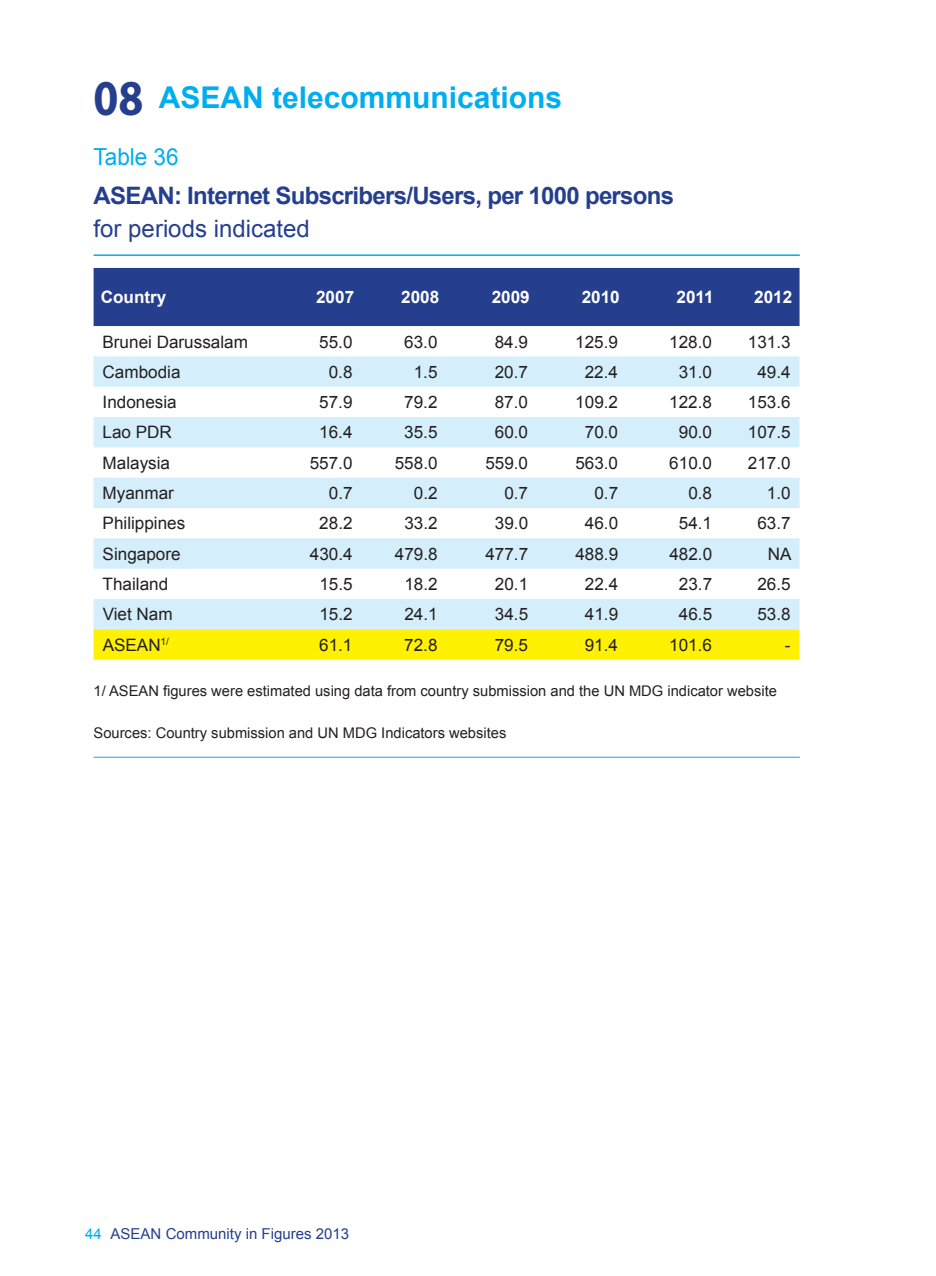
<style>
.page{position:relative;width:936px;height:1276px;background:#fff}
.page>*{position:absolute;margin:0;border:0;box-sizing:border-box;transform-origin:0 0}
.t1{font:700 30px "Arial";color:#00aeef}
.t2{font:700 24px "Arial";letter-spacing:-.03em;color:#253f8e}
.t3{font:24px "Arial";color:#253f8e}
.t4{font:23.4px "Arial";color:#00aeef;scale:.96 1}
.t5{font:17.1px "Arial";color:#231f20}
.t6{font:700 17.1px "Arial";color:#fff}
.t7{font:15px "Arial";color:#253f8e}
.t8{font:14.7px "Arial";color:#231f20}
.s1{font-family:"Myriad";font-size:50.4px;color:#253f8e}
.s2{color:#00aeef}
</style>
<div class="page">
<hr style="left:94px;top:254px;width:705px;height:2px;background:#00aeef">
<div style="left:94px;top:268px;width:705px;height:58px;background:#253f8e"></div>
<svg style="left:94px;top:356px;width:705px;height:213px;fill:#d4effb"></svg>
<svg style="left:94px;top:599px;width:705px;height:60px"></svg>
<hr style="left:94px;top:757px;width:705px;height:1px;background:#00aeef">
<h1 class="t1" style="left:94px;top:77px;width:470px"><span class="s1">08</span> ASEAN telecommunications</h1>
<h3 class="t4" style="left:94px;top:142px;width:90px">Table 36</h3>
<h2 class="t2" style="left:94px;top:180px;width:582px">ASEAN: Internet Subscribers/Users, per 1000 persons</h2>
<h2 class="t3" style="left:94px;top:213px;width:218px">for periods indicated</h2>
<p class="t6" style="left:101px;top:286px;width:67px">Country</p>
<p class="t6" style="left:316px;top:286px;width:40px">2007</p>
<p class="t6" style="left:401px;top:286px;width:40px">2008</p>
<p class="t6" style="left:491px;top:286px;width:40px">2009</p>
<p class="t6" style="left:581px;top:286px;width:40px">2010</p>
<p class="t6" style="left:676px;top:286px;width:39px">2011</p>
<p class="t6" style="left:754px;top:286px;width:40px">2012</p>
<p class="t5" style="left:102px;top:330px;width:147px">Brunei Darussalam</p>
<p class="t5" style="left:319px;top:330px;width:35px">55.0</p>
<p class="t5" style="left:404px;top:330px;width:35px">63.0</p>
<p class="t5" style="left:494px;top:330px;width:35px">84.9</p>
<p class="t5" style="left:575px;top:330px;width:44px">125.9</p>
<p class="t5" style="left:669px;top:330px;width:44px">128.0</p>
<p class="t5" style="left:747px;top:330px;width:44px">131.3</p>
<p class="t5" style="left:102px;top:361px;width:79px">Cambodia</p>
<p class="t5" style="left:329px;top:361px;width:25px">0.8</p>
<p class="t5" style="left:414px;top:361px;width:25px">1.5</p>
<p class="t5" style="left:494px;top:361px;width:35px">20.7</p>
<p class="t5" style="left:584px;top:361px;width:35px">22.4</p>
<p class="t5" style="left:678px;top:361px;width:35px">31.0</p>
<p class="t5" style="left:757px;top:361px;width:35px">49.4</p>
<p class="t5" style="left:103px;top:391px;width:76px">Indonesia</p>
<p class="t5" style="left:319px;top:391px;width:35px">57.9</p>
<p class="t5" style="left:404px;top:391px;width:35px">79.2</p>
<p class="t5" style="left:495px;top:391px;width:35px">87.0</p>
<p class="t5" style="left:575px;top:391px;width:44px">109.2</p>
<p class="t5" style="left:669px;top:391px;width:44px">122.8</p>
<p class="t5" style="left:747px;top:391px;width:44px">153.6</p>
<p class="t5" style="left:103px;top:421px;width:71px">Lao PDR</p>
<p class="t5" style="left:319px;top:421px;width:35px">16.4</p>
<p class="t5" style="left:404px;top:421px;width:35px">35.5</p>
<p class="t5" style="left:495px;top:421px;width:35px">60.0</p>
<p class="t5" style="left:584px;top:421px;width:35px">70.0</p>
<p class="t5" style="left:678px;top:421px;width:35px">90.0</p>
<p class="t5" style="left:747px;top:421px;width:44px">107.5</p>
<p class="t5" style="left:103px;top:451px;width:69px">Malaysia</p>
<p class="t5" style="left:310px;top:451px;width:44px">557.0</p>
<p class="t5" style="left:395px;top:451px;width:44px">558.0</p>
<p class="t5" style="left:485px;top:451px;width:44px">559.0</p>
<p class="t5" style="left:575px;top:451px;width:44px">563.0</p>
<p class="t5" style="left:669px;top:451px;width:44px">610.0</p>
<p class="t5" style="left:747px;top:451px;width:44px">217.0</p>
<p class="t5" style="left:103px;top:482px;width:73px">Myanmar</p>
<p class="t5" style="left:329px;top:482px;width:25px">0.7</p>
<p class="t5" style="left:414px;top:482px;width:25px">0.2</p>
<p class="t5" style="left:504px;top:482px;width:25px">0.7</p>
<p class="t5" style="left:594px;top:482px;width:25px">0.7</p>
<p class="t5" style="left:688px;top:482px;width:25px">0.8</p>
<p class="t5" style="left:766px;top:482px;width:25px">1.0</p>
<p class="t5" style="left:103px;top:512px;width:84px">Philippines</p>
<p class="t5" style="left:319px;top:512px;width:35px">28.2</p>
<p class="t5" style="left:404px;top:512px;width:35px">33.2</p>
<p class="t5" style="left:495px;top:512px;width:35px">39.0</p>
<p class="t5" style="left:585px;top:512px;width:35px">46.0</p>
<p class="t5" style="left:678px;top:512px;width:35px">54.1</p>
<p class="t5" style="left:757px;top:512px;width:35px">63.7</p>
<p class="t5" style="left:103px;top:542px;width:79px">Singapore</p>
<p class="t5" style="left:310px;top:542px;width:44px">430.4</p>
<p class="t5" style="left:395px;top:542px;width:44px">479.8</p>
<p class="t5" style="left:485px;top:542px;width:44px">477.7</p>
<p class="t5" style="left:575px;top:542px;width:44px">488.9</p>
<p class="t5" style="left:669px;top:542px;width:44px">482.0</p>
<p class="t5" style="left:767px;top:542px;width:25px">NA</p>
<p class="t5" style="left:103px;top:573px;width:67px">Thailand</p>
<p class="t5" style="left:319px;top:573px;width:35px">15.5</p>
<p class="t5" style="left:404px;top:573px;width:35px">18.2</p>
<p class="t5" style="left:495px;top:573px;width:35px">20.1</p>
<p class="t5" style="left:585px;top:573px;width:35px">22.4</p>
<p class="t5" style="left:678px;top:573px;width:35px">23.7</p>
<p class="t5" style="left:757px;top:573px;width:35px">26.5</p>
<p class="t5" style="left:103px;top:603px;width:72px">Viet Nam</p>
<p class="t5" style="left:319px;top:603px;width:35px">15.2</p>
<p class="t5" style="left:404px;top:603px;width:35px">24.1</p>
<p class="t5" style="left:495px;top:603px;width:35px">34.5</p>
<p class="t5" style="left:585px;top:603px;width:35px">41.9</p>
<p class="t5" style="left:678px;top:603px;width:35px">46.5</p>
<p class="t5" style="left:757px;top:603px;width:35px">53.8</p>
<p class="t5" style="left:103px;top:633px;width:68px">ASEAN<sup>1/</sup></p>
<p class="t5" style="left:319px;top:633px;width:35px">61.1</p>
<p class="t5" style="left:404px;top:633px;width:35px">72.8</p>
<p class="t5" style="left:494px;top:633px;width:35px">79.5</p>
<p class="t5" style="left:584px;top:633px;width:35px">91.4</p>
<p class="t5" style="left:669px;top:633px;width:44px">101.6</p>
<p class="t5" style="left:784px;top:633px;width:7px">-</p>
<p class="t8" style="left:94px;top:681px;width:684px">1/ ASEAN figures were estimated using data from country submission and the UN MDG indicator website</p>
<p class="t8" style="left:94px;top:723px;width:414px">Sources: Country submission and UN MDG Indicators websites</p>
<p class="t7" style="left:85px;top:1223px;width:265px"><span class="s2">44</span> ASEAN Community in Figures 2013</p>
</div>
